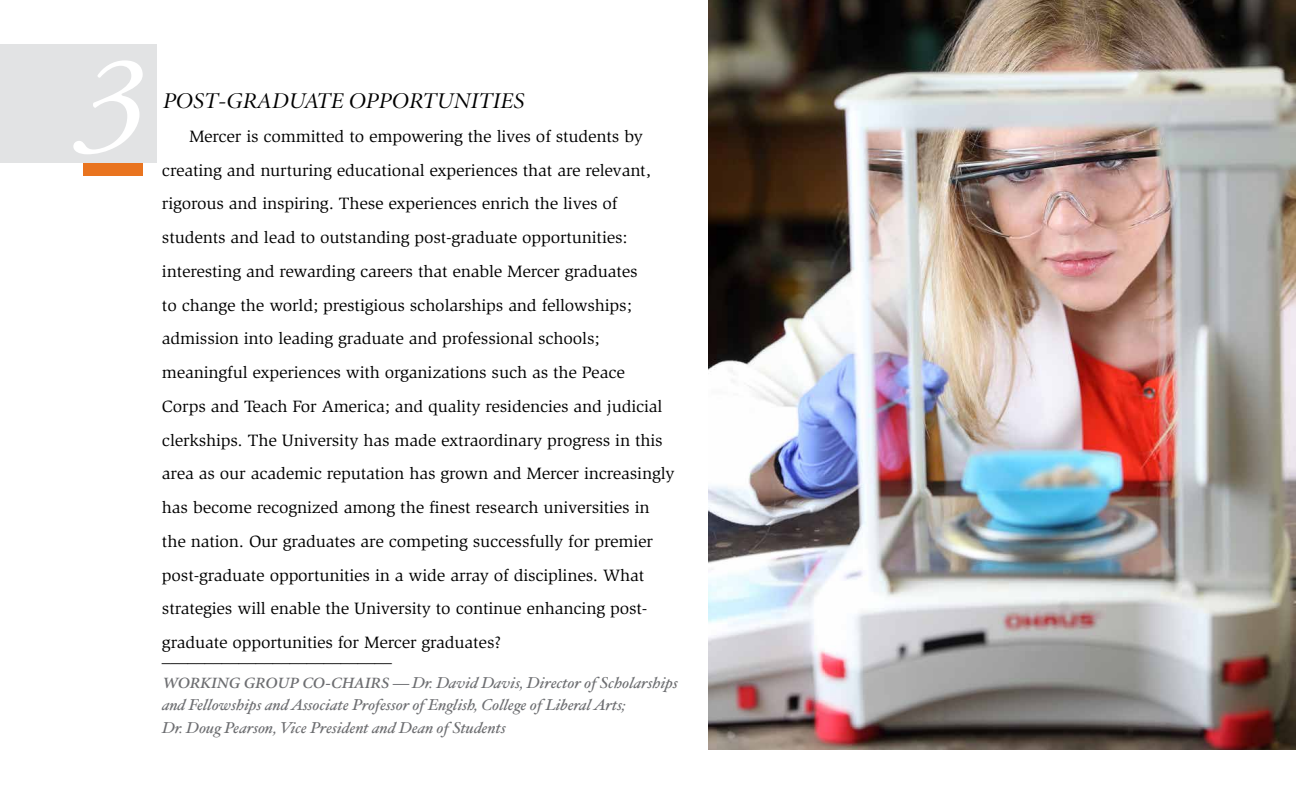
<style>
.page{position:relative;width:1296px;height:810px;background:#fff}
.page>*{position:absolute;margin:0;border:0;box-sizing:border-box;transform-origin:0 0}
.t1{font:italic 135px "Adobe Garamond";color:#fff}
.t2{font:italic 22.5px "Minion Display";color:#000;scale:1.05 1}
.t3{font:16.88px/33.8px "Slimbach";letter-spacing:-.01em;color:#000;scale:1.05 1}
.t4{font:italic 15.75px/22.5px "Hoefler Text";color:#6d6e71;scale:1.05 1}
.s1{font-family:"Minion";font-weight:600}
</style>
<div class="page">
<div style="left:84px;top:163px;width:59px;height:13px;background:#e9741f"></div>
<div style="left:0;top:44px;width:156px;height:119px;background:#e2e3e4"></div>
<img style="left:709px;top:0;width:587px;height:749px">
<h1 class="t1" style="left:74px;top:32px;width:71px">3</h1>
<h2 class="t2" style="left:162px;top:90px;width:346px">POST-GRADUATE OPPORTUNITIES</h2>
<p class="t3" style="left:162px;top:119px;width:490px;text-indent:27px">Mercer is committed to empowering the lives of students by creating and nurturing educational experiences that are relevant, rigorous and inspiring. These experiences enrich the lives of students and lead to outstanding post-graduate opportunities: interesting and rewarding careers that enable Mercer graduates<br>to change the world; prestigious scholarships and fellowships; admission into leading graduate and professional schools; meaningful experiences with organizations such as the Peace<br>Corps and Teach For America; and quality residencies and judicial clerkships. The University has made extraordinary progress in this area as our academic reputation has grown and Mercer increasingly has become recognized among the finest research universities in the nation. Our graduates are competing successfully for premier post-graduate opportunities in a wide array of disciplines. What strategies will enable the University to continue enhancing post&shy;graduate opportunities for Mercer graduates?</p>
<p class="t3" style="left:162px;top:639px;width:221px">___________________________</p>
<p class="t4" style="left:162px;top:671px;width:493px"><span class="s1">WORKING GROUP CO-CHAIRS —</span> Dr. David Davis, Director of Scholarships and Fellowships and Associate Professor of English, College of Liberal Arts;<br>Dr. Doug Pearson, Vice President and Dean of Students</p>
</div>
